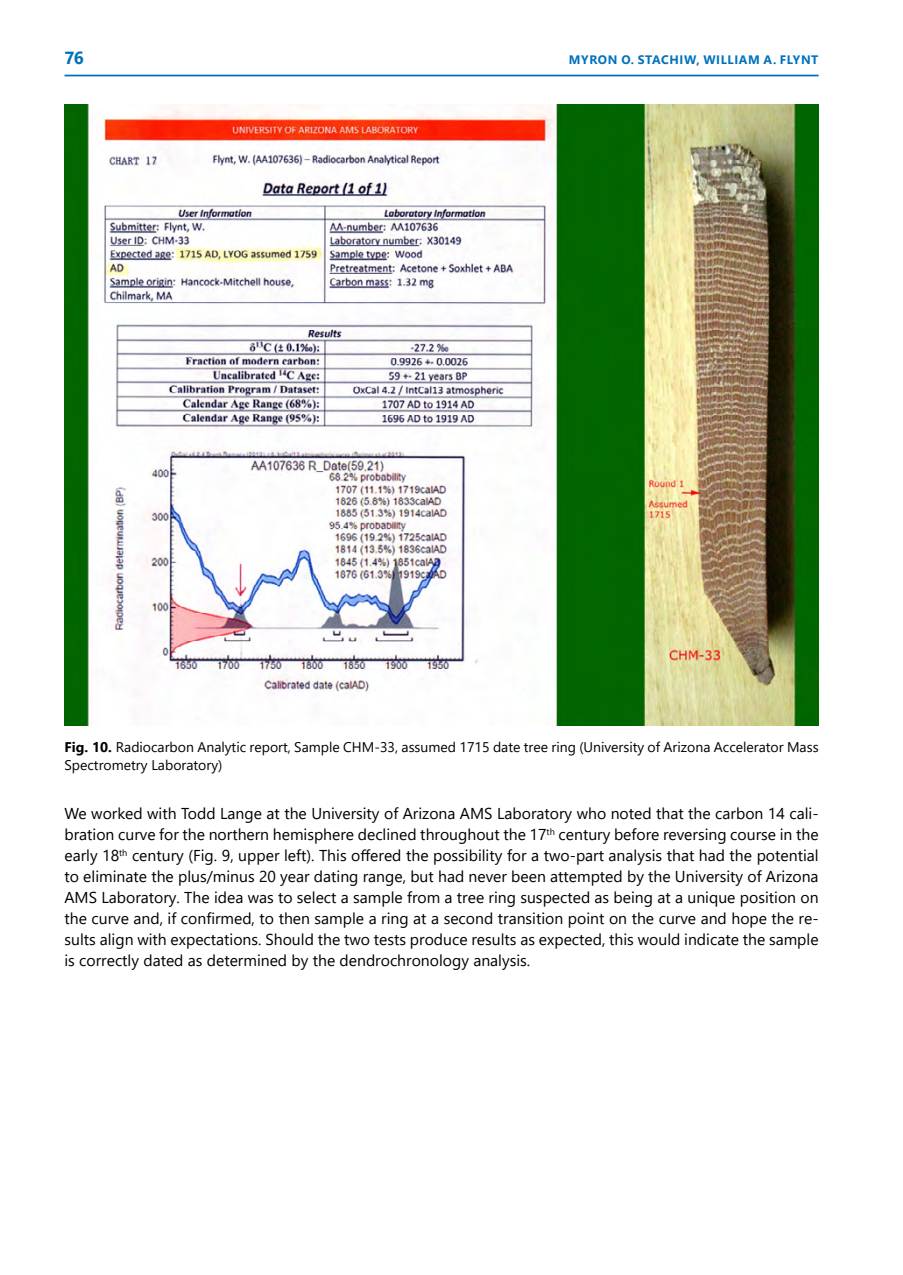
<style>
.page{position:relative;width:903px;height:1275px;background:#fff}
.page>*{position:absolute;margin:0;border:0;box-sizing:border-box;transform-origin:0 0}
.t1{font:700 17.5px "Segoe UI";color:#0072bc}
.EN_Tekst{font:15.75px/21px "Segoe UI";color:#000;text-align:justify}
.t2{font:14px/17.5px "Segoe UI";color:#000}
.t3{font:700 12.25px "Segoe UI";letter-spacing:.05em;color:#0072bc}
.s1{font-weight:700}
</style>
<div class="page">
<hr style="left:64px;top:75px;width:755px;height:1px;background:#0072bc">
<img style="left:64px;top:104px;width:755px;height:621px">
<p class="t1" style="left:64px;top:42px;width:21px">76</p>
<p class="t3" style="left:569px;top:49px;width:251px">MYRON O. STACHIW, WILLIAM A. FLYNT</p>
<p class="t2" style="left:64px;top:737px;width:756px"><span class="s1">FIG. 10.</span> Radiocarbon Analytic report, Sample CHM-33, assumed 1715 date tree ring (University of Arizona Accelerator Mass<br>Spectrometry Laboratory)</p>
<p class="EN_Tekst" style="left:64px;top:802px;width:756px">We worked with Todd Lange at the University of Arizona AMS Laboratory who noted that the carbon 14 cali&shy;bration curve for the northern hemisphere declined throughout the 17<sup>th</sup> century before reversing course in the early 18<sup>th</sup> century (Fig. 9, upper left). This offered the possibility for a two-part analysis that had the potential to eliminate the plus/minus 20 year dating range, but had never been attempted by the University of Arizona AMS Laboratory. The idea was to select a sample from a tree ring suspected as being at a unique position on the curve and, if confirmed, to then sample a ring at a second transition point on the curve and hope the re&shy;sults align with expectations. Should the two tests produce results as expected, this would indicate the sample is correctly dated as determined by the dendrochronology analysis.</p>
</div>
